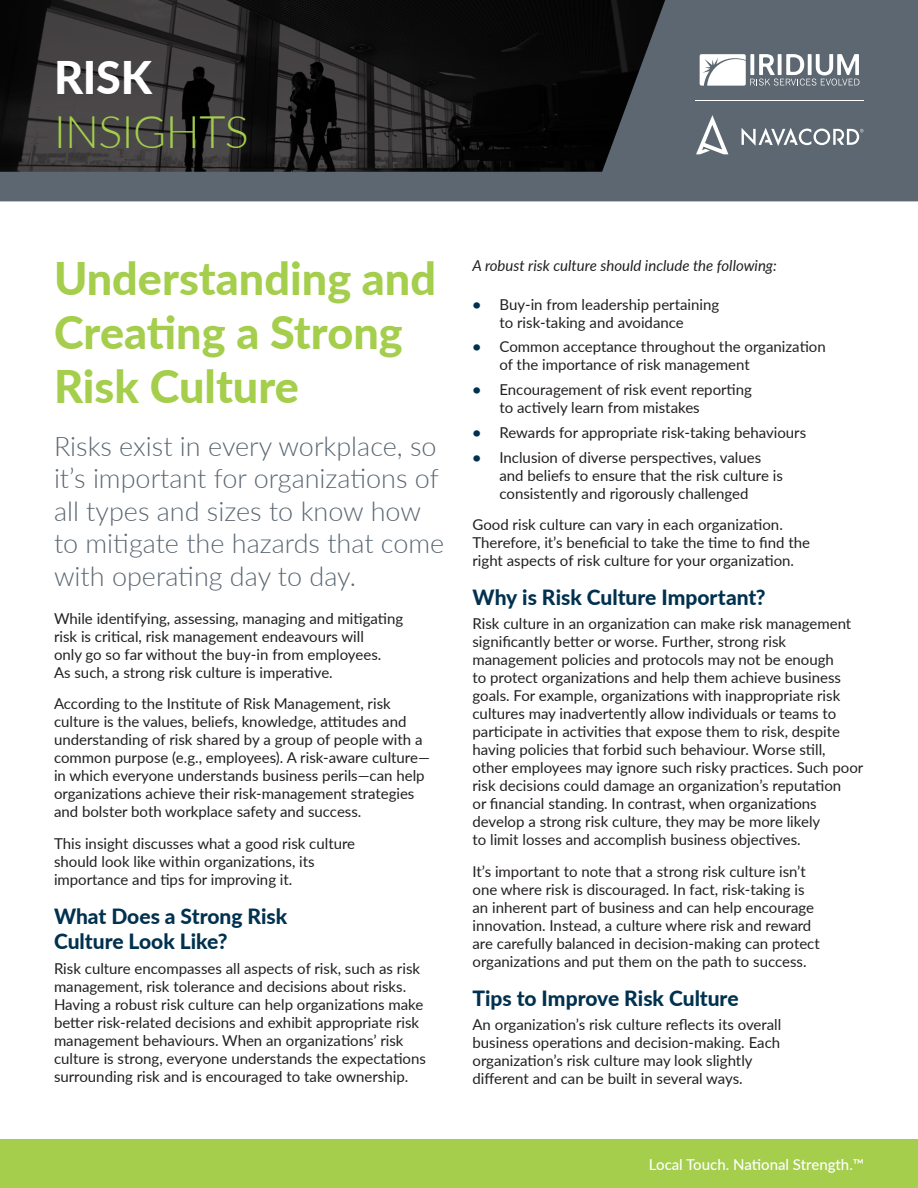
<style>
.page{position:relative;width:918px;height:1188px;background:#fff}
.page>*{position:absolute;margin:0;border:0;box-sizing:border-box;transform-origin:0 0}
.t1{font:800 45px/54px "Lato";color:#a4ce4c}
.t2{font:300 45px "Lato";letter-spacing:-.015em;color:#a4ce4c}
.t3{font:800 45px "Lato";color:#fff}
.Subtitle{font:300 27px/32.4px "Lato";color:#5c6771}
.Heading_1{font:800 21px/25.2px "Lato";color:#00314f}
.Bullet_points_-_regu{font:15px/18px "Lato";color:#231f20}
.t4{font:italic 15px "Lato";color:#231f20}
.t5{font:500 15px "Lato";color:#fff}
.s1{font-weight:700;color:#00314f}
</style>
<div class="page">
<div style="left:0;top:1139px;width:918px;height:49px;background:#a4ce4c"></div>
<svg style="left:0;top:0;width:918px;height:201px;background:#373a3e"></svg>
<svg style="left:696px;top:115px;width:32px;height:39px"></svg>
<svg style="left:742px;top:128px;width:121px;height:18px"></svg>
<svg style="left:700px;top:54px;width:159px;height:32px"></svg>
<hr style="left:696px;top:100px;width:168px;height:1px;background:#fff">
<p class="t3" style="left:54px;top:45px;width:100px">RISK</p>
<p class="t2" style="left:54px;top:101px;width:196px">INSIGHTS</p>
<p class="t1" style="left:54px;top:250px;width:384px">Understanding and<br>Creating a Strong<br>Risk Culture</p>
<p class="Subtitle" style="left:54px;top:429px;width:392px">Risks exist in every workplace, so it’s important for organizations of all types and sizes to know how to mitigate the hazards that come with operating day to day.</p>
<p class="Bullet_points_-_regu" style="left:54px;top:609px;width:351px">While identifying, assessing, managing and mitigating risk is critical, risk management endeavours will<br>only go so far without the buy-in from employees.<br>As such, a strong risk culture is imperative.</p>
<p class="Bullet_points_-_regu" style="left:54px;top:694px;width:377px">According to the Institute of Risk Management, risk culture is the values, beliefs, knowledge, attitudes and understanding of risk shared by a group of people with a common purpose (e.g., employees). A risk-aware culture— in which everyone understands business perils—can help organizations achieve their risk-management strategies and bolster both workplace safety and success.</p>
<p class="Bullet_points_-_regu" style="left:54px;top:834px;width:303px">This insight discusses what a good risk culture should look like within organizations, its importance and tips for improving it.</p>
<p class="Heading_1" style="left:54px;top:902px;width:235px">What Does a Strong Risk<br>Culture Look Like?</p>
<p class="Bullet_points_-_regu" style="left:54px;top:958px;width:373px">Risk culture encompasses all aspects of risk, such as risk management, risk tolerance and decisions about risks.<br>Having a robust risk culture can help organizations make better risk-related decisions and exhibit appropriate risk management behaviours. When an organizations’ risk culture is strong, everyone understands the expectations surrounding risk and is encouraged to take ownership.</p>
<p class="t4" style="left:472px;top:255px;width:306px">A robust risk culture should include the following:</p>
<p class="Bullet_points_-_regu" style="left:472px;top:294px;width:248px;text-align:center"><span class="s1">•</span> Buy-in from leadership pertaining to risk-taking and avoidance</p>
<p class="Bullet_points_-_regu" style="left:500px;top:337px;width:328px;text-indent:-27px"><span class="s1">•</span> Common acceptance throughout the organization of the importance of risk management</p>
<p class="Bullet_points_-_regu" style="left:500px;top:380px;width:254px;text-indent:-27px"><span class="s1">•</span> Encouragement of risk event reporting to actively learn from mistakes</p>
<p class="Bullet_points_-_regu" style="left:472px;top:423px;width:335px"><span class="s1">•</span> Rewards for appropriate risk-taking behaviours</p>
<p class="Bullet_points_-_regu" style="left:500px;top:447px;width:285px;text-indent:-27px"><span class="s1">•</span> Inclusion of diverse perspectives, values and beliefs to ensure that the risk culture is consistently and rigorously challenged</p>
<p class="Bullet_points_-_regu" style="left:472px;top:515px;width:339px">Good risk culture can vary in each organization.<br>Therefore, it’s beneficial to take the time to find the right aspects of risk culture for your organization.</p>
<h1 class="Heading_1" style="left:472px;top:584px;width:294px">Why is Risk Culture Important?</h1>
<p class="Bullet_points_-_regu" style="left:472px;top:614px;width:392px">Risk culture in an organization can make risk management significantly better or worse. Further, strong risk management policies and protocols may not be enough<br>to protect organizations and help them achieve business goals. For example, organizations with inappropriate risk cultures may inadvertently allow individuals or teams to participate in activities that expose them to risk, despite having policies that forbid such behaviour. Worse still, other employees may ignore such risky practices. Such poor risk decisions could damage an organization’s reputation<br>or financial standing. In contrast, when organizations develop a strong risk culture, they may be more likely<br>to limit losses and accomplish business objectives.</p>
<p class="Bullet_points_-_regu" style="left:472px;top:862px;width:349px">It’s important to note that a strong risk culture isn’t one where risk is discouraged. In fact, risk-taking is an inherent part of business and can help encourage innovation. Instead, a culture where risk and reward are carefully balanced in decision-making can protect organizations and put them on the path to success.</p>
<h1 class="Heading_1" style="left:472px;top:985px;width:268px">Tips to Improve Risk Culture</h1>
<p class="Bullet_points_-_regu" style="left:472px;top:1015px;width:310px">An organization’s risk culture reflects its overall business operations and decision-making. Each organization’s risk culture may look slightly different and can be built in several ways.</p>
<p class="t5" style="left:649px;top:1153px;width:217px">Local Touch. National Strength.™</p>
</div>
